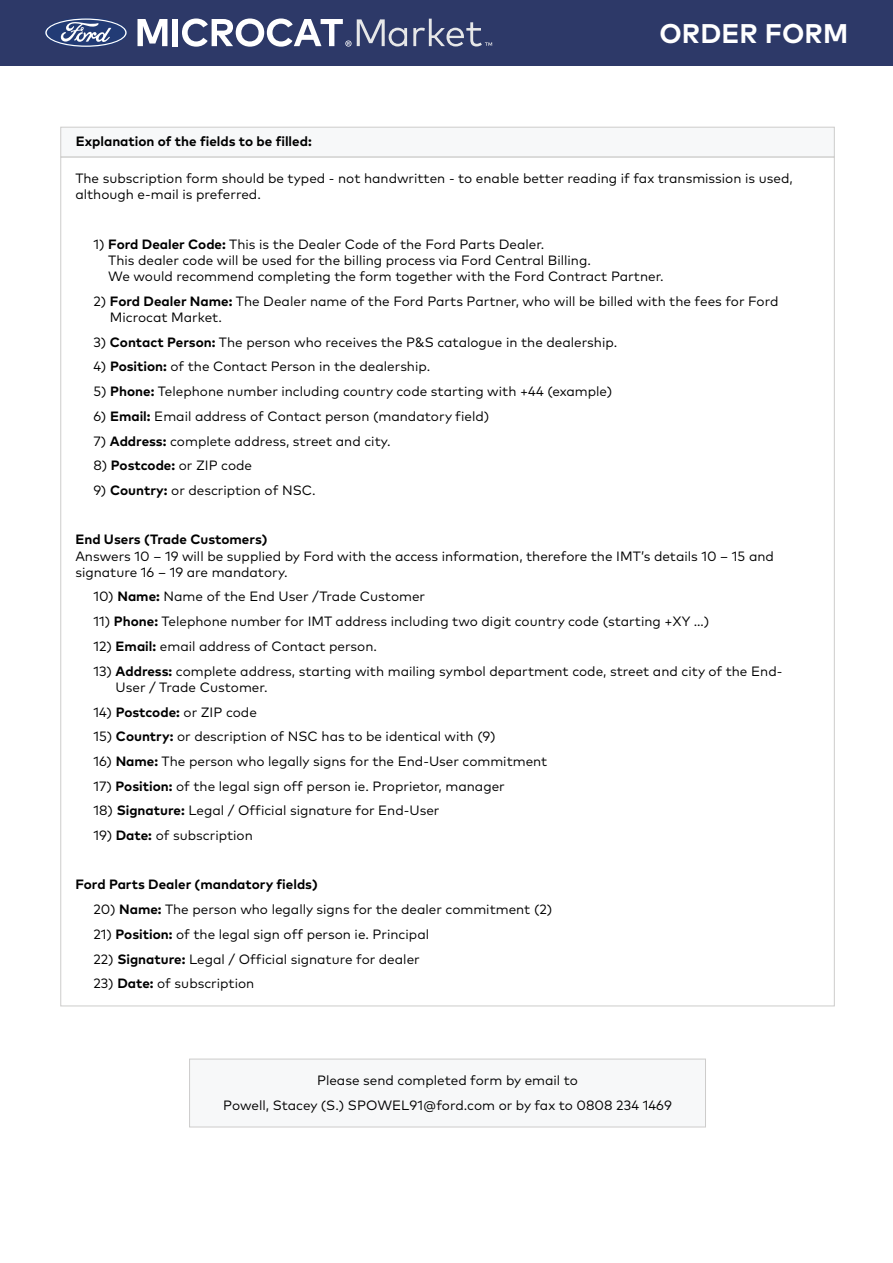
<style>
.page{position:relative;width:893px;height:1263px;background:#fff}
.page>*{position:absolute;margin:0;border:0;box-sizing:border-box;transform-origin:0 0}
.t1{font:700 27px "FF Mark Pro";letter-spacing:.005em;color:#fff}
.t2{font:13.5px/16.2px "FF Mark Pro";color:#000}
.t3{font:700 13.5px "FF Mark Pro";color:#000}
.s1{font-weight:700}
</style>
<div class="page">
<div style="left:0;top:0;width:893px;height:66px;background:#2d3968"></div>
<div style="left:189px;top:1059px;width:517px;height:68px;background:#f7f8f9;border:1px solid #cdcccb"></div>
<div style="left:60px;top:127px;width:775px;height:30px;background:#f7f8f9;border:1px solid #cdcccb"></div>
<div style="left:60px;top:157px;width:775px;height:849px;background:#fff;border:1px solid #cdcccb"></div>
<svg style="left:45px;top:18px;width:82px;height:30px"></svg>
<svg style="left:138px;top:19px;width:29px;height:27px"></svg>
<div style="left:173px;top:19px;width:5px;height:27px;background:#fff"></div>
<svg style="left:182px;top:18px;width:225px;height:29px"></svg>
<svg style="left:413px;top:19px;width:79px;height:27px"></svg>
<h1 class="t1" style="left:659px;top:13px;width:190px">ORDER FORM</h1>
<p class="t3" style="left:76px;top:131px;width:238px">Explanation of the fields to be filled:</p>
<p class="t2" style="left:75px;top:169px;width:719px">The subscription form should be typed - not handwritten - to enable better reading if fax transmission is used, although e-mail is preferred.</p>
<p class="t2" style="left:108px;top:235px;width:557px;text-indent:-15px">1) <span class="s1">Ford Dealer Code:</span> This is the Dealer Code of the Ford Parts Dealer.<br>This dealer code will be used for the billing process via Ford Central Billing.<br>We would recommend completing the form together with the Ford Contract Partner.</p>
<p class="t2" style="left:110px;top:292px;width:670px;text-indent:-17px">2) <span class="s1">Ford Dealer Name:</span> The Dealer name of the Ford Parts Partner, who will be billed with the fees for Ford<br>Microcat Market.</p>
<p class="t2" style="left:93px;top:333px;width:525px">3) <span class="s1">Contact Person:</span> The person who receives the P&amp;S catalogue in the dealership.</p>
<p class="t2" style="left:93px;top:357px;width:338px">4) <span class="s1">Position:</span> of the Contact Person in the dealership.</p>
<p class="t2" style="left:93px;top:382px;width:520px">5) <span class="s1">Phone:</span> Telephone number including country code starting with +44 (example)</p>
<p class="t2" style="left:93px;top:407px;width:397px">6) <span class="s1">Email:</span> Email address of Contact person (mandatory field)</p>
<p class="t2" style="left:93px;top:432px;width:299px">7) <span class="s1">Address:</span> complete address, street and city.</p>
<p class="t2" style="left:93px;top:456px;width:160px">8) <span class="s1">Postcode:</span> or ZIP code</p>
<p class="t2" style="left:93px;top:481px;width:224px">9) <span class="s1">Country:</span> or description of NSC.</p>
<p class="t3" style="left:75px;top:529px;width:194px">End Users (Trade Customers)</p>
<p class="t2" style="left:75px;top:547px;width:700px">Answers 10 – 19 will be supplied by Ford with the access information, therefore the IMT’s details 10 – 15 and signature 16 – 19 are mandatory.</p>
<p class="t2" style="left:93px;top:587px;width:333px">10) <span class="s1">Name:</span> Name of the End User /Trade Customer</p>
<p class="t2" style="left:93px;top:612px;width:617px">11) <span class="s1">Phone:</span> Telephone number for IMT address including two digit country code (starting +XY …)</p>
<p class="t2" style="left:93px;top:637px;width:285px">12) <span class="s1">Email:</span> email address of Contact person.</p>
<p class="t2" style="left:116px;top:662px;width:668px;text-indent:-22px">13) <span class="s1">Address:</span> complete address, starting with mailing symbol department code, street and city of the End-<br>User / Trade Customer.</p>
<p class="t2" style="left:93px;top:702px;width:165px">14) <span class="s1">Postcode:</span> or ZIP code</p>
<p class="t2" style="left:93px;top:727px;width:404px">15) <span class="s1">Country:</span> or description of NSC has to be identical with (9)</p>
<p class="t2" style="left:93px;top:752px;width:455px">16) <span class="s1">Name:</span> The person who legally signs for the End-User commitment</p>
<p class="t2" style="left:93px;top:777px;width:413px">17) <span class="s1">Position:</span> of the legal sign off person ie. Proprietor, manager</p>
<p class="t2" style="left:93px;top:801px;width:348px">18) <span class="s1">Signature:</span> Legal / Official signature for End-User</p>
<p class="t2" style="left:93px;top:826px;width:161px">19) <span class="s1">Date:</span> of subscription</p>
<p class="t3" style="left:75px;top:874px;width:244px">Ford Parts Dealer (mandatory fields)</p>
<p class="t2" style="left:93px;top:900px;width:461px">20) <span class="s1">Name:</span> The person who legally signs for the dealer commitment (2)</p>
<p class="t2" style="left:93px;top:925px;width:337px">21) <span class="s1">Position:</span> of the legal sign off person ie. Principal</p>
<p class="t2" style="left:93px;top:950px;width:328px">22) <span class="s1">Signature:</span> Legal / Official signature for dealer</p>
<p class="t2" style="left:93px;top:974px;width:162px">23) <span class="s1">Date:</span> of subscription</p>
<p class="t2" style="left:223px;top:1067px;width:450px;line-height:24.8px;text-align:center">Please send completed form by email to<br>Powell, Stacey (S.) SPOWEL91@ford.com or by fax to 0808 234 1469</p>
</div>
